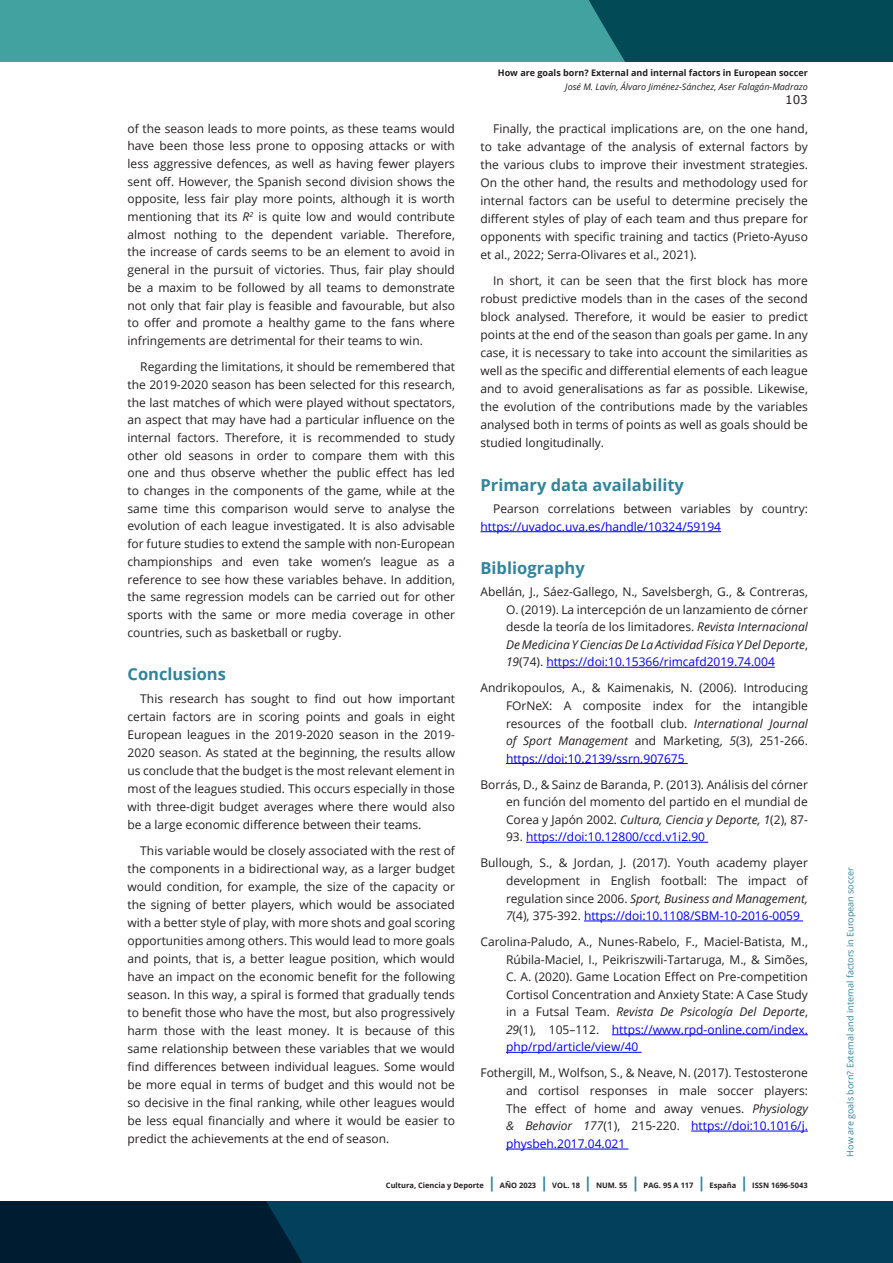
<style>
.page{position:relative;width:893px;height:1263px;background:#fff}
.page>*{position:absolute;margin:0;border:0;box-sizing:border-box;transform-origin:0 0}
.subtitulo_H3{font:700 16.5px "Open Sans";color:#31849b}
.Cuerpo_de_texto_P{font:12px/18px "Open Sans";color:#231f20;text-align:justify}
.bibliografia{font:12px/17.5px "Open Sans";color:#231f20;text-align:justify}
.bibliografia-2{font:12px "Open Sans";color:#00f}
.t1{font:12px "Verdana";color:#231f20}
.t2{font:9px "Open Sans";color:#31849b}
.t3{font:700 9px "Open Sans";color:#231f20}
.t4{font:italic 9px "Open Sans";color:#231f20}
.t5{font:700 7.5px "Open Sans";color:#231f20}
.s1{font-style:italic}
.s2{color:#00f}
.s3{color:#231f20}
.s4{font-size:15px;color:#31849b}
</style>
<div class="page">
<svg style="left:0;top:1201px;width:893px;height:62px;background:#02344e"></svg>
<div style="left:0;top:0;width:893px;height:62px;background:#41a29f"></div>
<div style="left:589px;top:0;width:304px;height:62px;background:#024a56"></div>
<hr style="left:480px;top:531px;width:241px;height:1px;background:#00f">
<hr style="left:546px;top:667px;width:229px;height:1px;background:#00f">
<hr style="left:506px;top:763px;width:182px;height:1px;background:#00f">
<hr style="left:526px;top:842px;width:182px;height:1px;background:#00f">
<hr style="left:584px;top:921px;width:219px;height:1px;background:#00f">
<hr style="left:612px;top:1034px;width:196px;height:1px;background:#00f">
<hr style="left:506px;top:1052px;width:136px;height:1px;background:#00f">
<hr style="left:691px;top:1131px;width:117px;height:1px;background:#00f">
<hr style="left:506px;top:1149px;width:122px;height:1px;background:#00f">
<p class="Cuerpo_de_texto_P" style="left:128px;top:119px;width:329px">of the season leads to more points, as these teams would have been those less prone to opposing attacks or with less aggressive defences, as well as having fewer players sent off. However, the Spanish second division shows the opposite, less fair play more points, although it is worth mentioning that its <span class="s1">R</span><sup>2</sup> is quite low and would contribute almost nothing to the dependent variable. Therefore, the increase of cards seems to be an element to avoid in general in the pursuit of victories. Thus, fair play should be a maxim to be followed by all teams to demonstrate not only that fair play is feasible and favourable, but also to offer and promote a healthy game to the fans where infringements are detrimental for their teams to win.</p>
<p class="Cuerpo_de_texto_P" style="left:128px;top:358px;width:329px;text-indent:13px">Regarding the limitations, it should be remembered that the 2019-2020 season has been selected for this research, the last matches of which were played without spectators, an aspect that may have had a particular influence on the internal factors. Therefore, it is recommended to study other old seasons in order to compare them with this one and thus observe whether the public effect has led to changes in the components of the game, while at the same time this comparison would serve to analyse the evolution of each league investigated. It is also advisable for future studies to extend the sample with non-European championships and even take women’s league as a reference to see how these variables behave. In addition, the same regression models can be carried out for other sports with the same or more media coverage in other countries, such as basketball or rugby.</p>
<p class="subtitulo_H3" style="left:128px;top:663px;width:100px">Conclusions</p>
<p class="Cuerpo_de_texto_P" style="left:128px;top:689px;width:329px;text-indent:13px">This research has sought to find out how important certain factors are in scoring points and goals in eight European leagues in the 2019-2020 season in the 2019- 2020 season. As stated at the beginning, the results allow us conclude that the budget is the most relevant element in most of the leagues studied. This occurs especially in those with three-digit budget averages where there would also be a large economic difference between their teams.</p>
<p class="Cuerpo_de_texto_P" style="left:128px;top:841px;width:329px;text-indent:13px">This variable would be closely associated with the rest of the components in a bidirectional way, as a larger budget would condition, for example, the size of the capacity or the signing of better players, which would be associated with a better style of play, with more shots and goal scoring opportunities among others. This would lead to more goals and points, that is, a better league position, which would have an impact on the economic benefit for the following season. In this way, a spiral is formed that gradually tends to benefit those who have the most, but also progressively harm those with the least money. It is because of this same relationship between these variables that we would find differences between individual leagues. Some would be more equal in terms of budget and this would not be so decisive in the final ranking, while other leagues would be less equal financially and where it would be easier to predict the achievements at the end of season.</p>
<p class="t3" style="left:498px;top:67px;width:311px">How are goals born? External and internal factors in European soccer</p>
<p class="t4" style="left:565px;top:81px;width:244px">José M. Lavín, Álvaro Jiménez-Sánchez, Aser Falagán-Madrazo</p>
<p class="t1" style="left:785px;top:91px;width:24px">103</p>
<p class="Cuerpo_de_texto_P" style="left:480px;top:119px;width:329px;text-indent:13px">Finally, the practical implications are, on the one hand, to take advantage of the analysis of external factors by the various clubs to improve their investment strategies.<br>On the other hand, the results and methodology used for internal factors can be useful to determine precisely the different styles of play of each team and thus prepare for opponents with specific training and tactics (Prieto-Ayuso et al., 2022; Serra-Olivares et al., 2021).</p>
<p class="Cuerpo_de_texto_P" style="left:480px;top:271px;width:329px;text-indent:13px">In short, it can be seen that the first block has more robust predictive models than in the cases of the second block analysed. Therefore, it would be easier to predict points at the end of the season than goals per game. In any case, it is necessary to take into account the similarities as well as the specific and differential elements of each league and to avoid generalisations as far as possible. Likewise, the evolution of the contributions made by the variables analysed both in terms of points as well as goals should be studied longitudinally.</p>
<p class="subtitulo_H3" style="left:480px;top:473px;width:205px">Primary data availability</p>
<p class="Cuerpo_de_texto_P" style="left:480px;top:499px;width:329px;text-indent:13px">Pearson correlations between variables by country: <span class="s2">https://uvadoc.uva.es/handle/10324/59194</span></p>
<p class="subtitulo_H3" style="left:480px;top:557px;width:106px">Bibliography</p>
<p class="bibliografia" style="left:506px;top:583px;width:303px;text-indent:-26px">Abellán, J., Sáez-Gallego, N., Savelsbergh, G., &amp; Contreras, O. (2019). La intercepción de un lanzamiento de córner desde la teoría de los limitadores. <span class="s1">Revista Internacional De Medicina Y Ciencias De La Actividad Física Y Del Deporte</span>, <span class="s1">19</span>(74). <span class="s2">https://doi:10.15366/rimcafd2019.74.004</span></p>
<p class="bibliografia" style="left:506px;top:679px;width:303px;text-indent:-26px">Andrikopoulos, A., &amp; Kaimenakis, N. (2006). Introducing FOrNeX: A composite index for the intangible resources of the football club. <span class="s1">International Journal of Sport Management</span> and Marketing, <span class="s1">5</span>(3), 251-266. <span class="s2">https://doi:10.2139/ssrn.907675</span></p>
<p class="bibliografia" style="left:506px;top:775px;width:303px;text-indent:-26px">Borrás, D., &amp; Sainz de Baranda, P. (2013). Análisis del córner en función del momento del partido en el mundial de Corea y Japón 2002. <span class="s1">Cultura, Ciencia y Deporte, 1</span>(2), 87-</p>
<p class="bibliografia-2" style="left:506px;top:829px;width:201px"><span class="s3">93.</span> https://doi:10.12800/ccd.v1i2.90</p>
<p class="bibliografia" style="left:506px;top:854px;width:303px;text-indent:-26px">Bullough, S., &amp; Jordan, J. (2017). Youth academy player development in English football: The impact of regulation since 2006. <span class="s1">Sport, Business and Management, 7</span>(4), 375-392. <span class="s2">https://doi:10.1108/SBM-10-2016-0059</span></p>
<p class="bibliografia" style="left:506px;top:933px;width:303px;text-indent:-26px">Carolina-Paludo, A., Nunes-Rabelo, F., Maciel-Batista, M., Rúbila-Maciel, I., Peikriszwili-Tartaruga, M., &amp; Simões, C. A. (2020). Game Location Effect on Pre-competition Cortisol Concentration and Anxiety State: A Case Study in a Futsal Team. <span class="s1">Revista De Psicología Del Deporte</span>, <span class="s1">29</span>(1), 105–112. <span class="s2">https://www.rpd-online.com/index. php/rpd/article/view/40</span></p>
<p class="bibliografia" style="left:506px;top:1064px;width:303px;text-indent:-26px">Fothergill, M., Wolfson, S., &amp; Neave, N. (2017). Testosterone and cortisol responses in male soccer players:<br>The effect of home and away venues. <span class="s1">Physiology &amp; Behavior 177</span>(1), 215-220. <span class="s2">https://doi:10.1016/j. physbeh.2017.04.021</span></p>
<p class="t5" style="left:386px;top:1180px;width:423px">Cultura, Ciencia y Deporte <span class="s4">|</span> AÑO 2023 <span class="s4">|</span> VOL. 18 <span class="s4">|</span> NUM. 55 <span class="s4">|</span> PAG. 95 A 117 <span class="s4">|</span> España <span class="s4">|</span> ISSN 1696-5043</p>
<p class="t2" style="left:844px;top:1156px;width:291px;rotate:-90deg">How are goals born? External and internal factors in European soccer</p>
</div>
